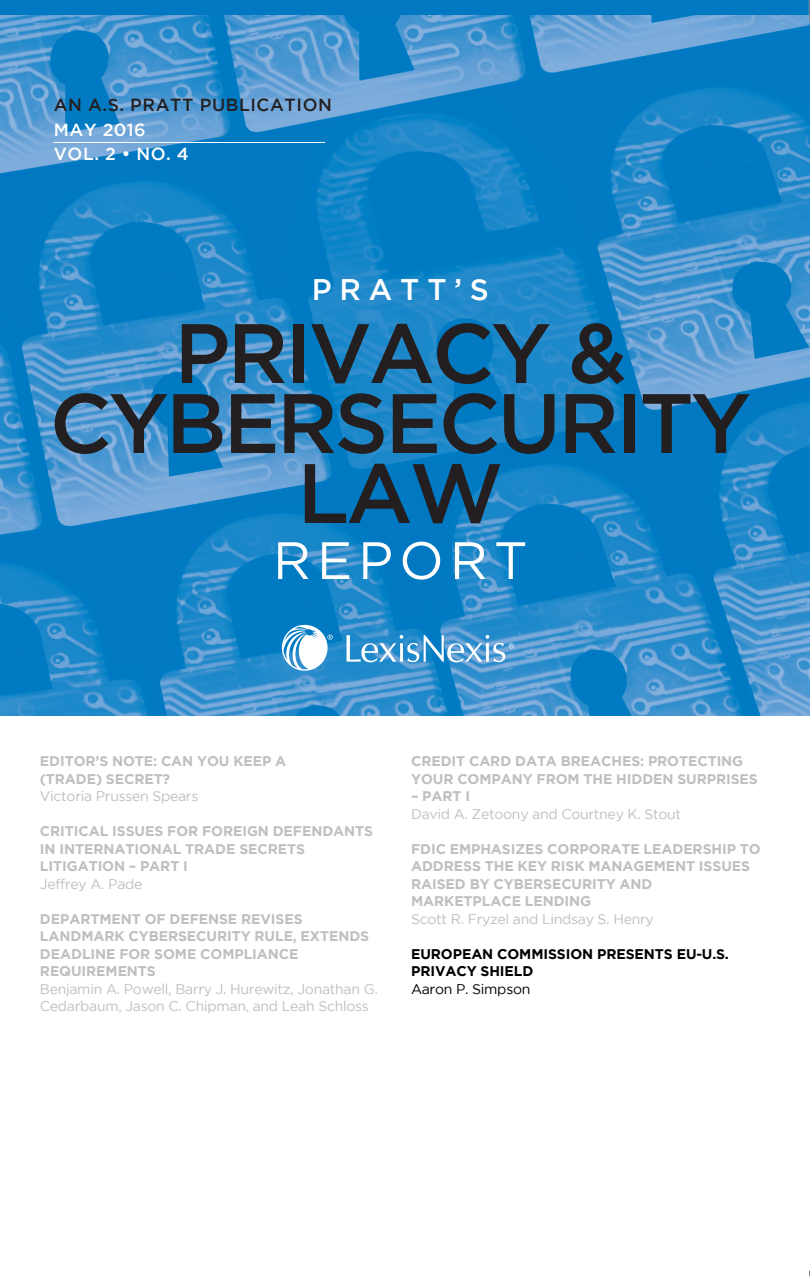
<style>
.page{position:relative;width:810px;height:1276px;background:#fff}
.page>*{position:absolute;margin:0;border:0;box-sizing:border-box;transform-origin:0 0}
.t1{font:500 84px/70px "Gotham";letter-spacing:-.035em;color:#231f20;text-align:center}
.t2{font:52.5px "Gotham";letter-spacing:.115em;color:#fff}
.t3{font:500 29.75px "Gotham";letter-spacing:.265em;color:#fff}
.t4{font:500 17.5px "Gotham";letter-spacing:.035em;color:#231f20}
.t5{font:500 17.5px/24.5px "Gotham";letter-spacing:.035em;color:#fff}
.t6{font:700 14px/17.5px "Gotham";letter-spacing:-.005em;color:#bfbfbf}
.t7{font:14px/17.5px "Gotham";letter-spacing:-.02em;color:#bfbfbf}
.t8{font:700 14px/17.5px "Gotham";letter-spacing:-.005em;color:#000}
.t9{font:14px "Gotham";letter-spacing:-.02em;color:#000}
</style>
<div class="page">
<div style="left:0;top:0;width:810px;height:714px;background:#0079c2"></div>
<img style="left:0;top:16px;width:810px;height:699px">
<img style="left:264px;top:594px;width:273px;height:104px">
<hr style="left:54px;top:142px;width:271px;height:1px;background:#fff">
<svg style="left:809px;top:0;width:1px;height:21px"></svg>
<p class="t4" style="left:54px;top:95px;width:280px">AN A.S. PRATT PUBLICATION</p>
<p class="t5" style="left:54px;top:117px;width:136px">MAY 2016<br>VOL. 2 • NO. 4</p>
<h3 class="t3" style="left:312px;top:273px;width:179px">PRATT’S</h3>
<h1 class="t1" style="left:50px;top:316px;width:703px">PRIVACY &amp;<br>CYBERSECURITY<br>LAW</h1>
<h2 class="t2" style="left:273px;top:531px;width:256px">REPORT</h2>
<p class="t6" style="left:40px;top:752px;width:248px">EDITOR’S NOTE: CAN YOU KEEP A (TRADE) SECRET?</p>
<p class="t7" style="left:40px;top:787px;width:160px">Victoria Prussen Spears</p>
<p class="t6" style="left:40px;top:822px;width:335px">CRITICAL ISSUES FOR FOREIGN DEFENDANTS<br>IN INTERNATIONAL TRADE SECRETS<br>LITIGATION – PART I</p>
<p class="t7" style="left:40px;top:875px;width:104px">Jeffrey A. Pade</p>
<p class="t6" style="left:40px;top:910px;width:331px">DEPARTMENT OF DEFENSE REVISES<br>LANDMARK CYBERSECURITY RULE, EXTENDS<br>DEADLINE FOR SOME COMPLIANCE<br>REQUIREMENTS</p>
<p class="t7" style="left:40px;top:980px;width:339px">Benjamin A. Powell, Barry J. Hurewitz, Jonathan G.<br>Cedarbaum, Jason C. Chipman, and Leah Schloss</p>
<p class="t6" style="left:411px;top:752px;width:348px">CREDIT CARD DATA BREACHES: PROTECTING<br>YOUR COMPANY FROM THE HIDDEN SURPRISES</p>
<p class="t6" style="left:411px;top:787px;width:61px">– PART I</p>
<p class="t7" style="left:411px;top:805px;width:272px">David A. Zetoony and Courtney K. Stout</p>
<p class="t6" style="left:411px;top:840px;width:351px">FDIC EMPHASIZES CORPORATE LEADERSHIP TO<br>ADDRESS THE KEY RISK MANAGEMENT ISSUES<br>RAISED BY CYBERSECURITY AND<br>MARKETPLACE LENDING</p>
<p class="t7" style="left:411px;top:910px;width:244px">Scott R. Fryzel and Lindsay S. Henry</p>
<p class="t8" style="left:411px;top:945px;width:319px">EUROPEAN COMMISSION PRESENTS EU-U.S.<br>PRIVACY SHIELD</p>
<p class="t9" style="left:411px;top:981px;width:121px">Aaron P. Simpson</p>
</div>
